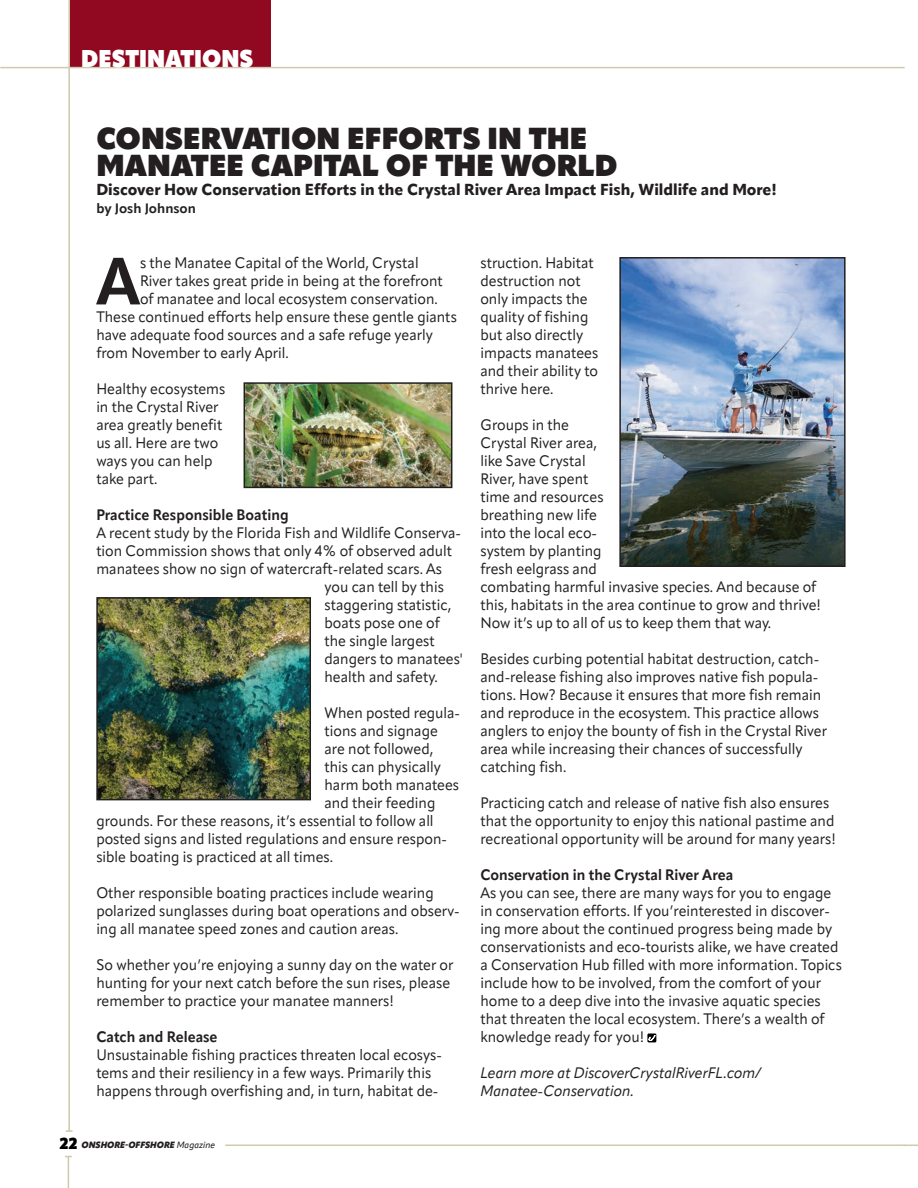
<style>
.page{position:relative;width:918px;height:1188px;background:#fff}
.page>*{position:absolute;margin:0;border:0;box-sizing:border-box;transform-origin:0 0}
.t1{font:700 65.85px "Apparat";color:#231f20;scale:.95 1}
.t2{font:800 30px/27px "Apparat";color:#231f20}
.t3{font:800 24px "Apparat";color:#fff;scale:.95 1}
.t4{font:800 15.75px "Apparat";color:#231f20}
.t5{font:15px/18px "Apparat";color:#231f20;scale:.95 1}
.t6{font:700 15px "Apparat";color:#231f20;scale:.95 1}
.t7{font:italic 15px/18px "Apparat";color:#231f20;scale:.95 1}
.t8{font:700 13.5px "Apparat";color:#231f20}
.t9{font:italic 900 9px "Apparat";color:#231f20;scale:.95 1}
.s1{font-style:normal;font-size:15.75px;color:#000}
.s2{font-weight:500}
</style>
<div class="page">
<div style="left:70px;top:0;width:201px;height:67px;background:#910821"></div>
<hr style="left:0;top:67px;width:905px;height:1px;background:#cecaab">
<hr style="left:68px;top:0;width:2px;height:1131px;background:#cecaab">
<svg style="left:66px;top:1130px;width:7px;height:2px"></svg>
<svg style="left:647px;top:1034px;width:9px;height:8px"></svg>
<svg style="left:649px;top:1035px;width:7px;height:6px"></svg>
<hr style="left:68px;top:1157px;width:1px;height:31px;background:#cecaab">
<img style="left:99px;top:600px;width:209px;height:197px">
<div style="left:96px;top:597px;width:215px;height:203px;border:2px solid #231f20"></div>
<img style="left:247px;top:385px;width:202px;height:100px">
<div style="left:244px;top:382px;width:208px;height:106px;border:2px solid #231f20"></div>
<img style="left:622px;top:260px;width:221px;height:304px">
<div style="left:619px;top:257px;width:227px;height:310px;border:2px solid #231f20"></div>
<hr style="left:225px;top:1145px;width:680px;height:1px;background:#cecaab">
<svg style="left:905px;top:1145px;width:13px;height:1px"></svg>
<h3 class="t3" style="left:81px;top:43px;width:183px">DESTINATIONS</h3>
<h2 class="t2" style="left:96px;top:125px;width:523px">CONSERVATION EFFORTS IN THE<br>MANATEE CAPITAL OF THE WORLD</h2>
<p class="t4" style="left:96px;top:179px;width:682px">Discover How Conservation Efforts in the Crystal River Area Impact Fish, Wildlife and More!</p>
<p class="t8" style="left:96px;top:200px;width:101px">by Josh Johnson</p>
<h1 class="t1" style="left:96px;top:241px;width:48px">A</h1>
<p class="t5" style="left:140px;top:254px;width:295px">s the Manatee Capital of the World, Crystal</p>
<p class="t5" style="left:140px;top:272px;width:320px">River takes great pride in being at the forefront</p>
<p class="t5" style="left:140px;top:290px;width:315px">of manatee and local ecosystem conservation.</p>
<p class="t5" style="left:96px;top:308px;width:381px">These continued efforts help ensure these gentle giants</p>
<p class="t5" style="left:96px;top:326px;width:356px">have adequate food sources and a safe refuge yearly</p>
<p class="t5" style="left:96px;top:344px;width:204px">from November to early April.</p>
<p class="t5" style="left:96px;top:380px;width:137px">Healthy ecosystems in the Crystal River area greatly benefit us all. Here are two ways you can help take part.</p>
<p class="t6" style="left:96px;top:506px;width:204px">Practice Responsible Boating</p>
<p class="t5" style="left:96px;top:524px;width:385px">A recent study by the Florida Fish and Wildlife Conserva-</p>
<p class="t5" style="left:96px;top:542px;width:376px">tion Commission shows that only 4% of observed adult</p>
<p class="t5" style="left:96px;top:560px;width:365px">manatees show no sign of watercraft-related scars. As</p>
<p class="t5" style="left:325px;top:578px;width:127px">you can tell by this</p>
<p class="t5" style="left:325px;top:596px;width:135px">staggering statistic,</p>
<p class="t5" style="left:325px;top:614px;width:123px">boats pose one of</p>
<p class="t5" style="left:325px;top:632px;width:118px">the single largest</p>
<p class="t5" style="left:325px;top:650px;width:146px">dangers to manatees'</p>
<p class="t5" style="left:325px;top:668px;width:121px">health and safety.</p>
<p class="t5" style="left:325px;top:704px;width:144px">When posted regula-</p>
<p class="t5" style="left:325px;top:722px;width:121px">tions and signage</p>
<p class="t5" style="left:325px;top:740px;width:116px">are not followed,</p>
<p class="t5" style="left:325px;top:758px;width:124px">this can physically</p>
<p class="t5" style="left:325px;top:776px;width:143px">harm both manatees</p>
<p class="t5" style="left:325px;top:794px;width:118px">and their feeding</p>
<p class="t5" style="left:96px;top:812px;width:357px">grounds. For these reasons, it’s essential to follow all</p>
<p class="t5" style="left:96px;top:830px;width:371px">posted signs and listed regulations and ensure respon-</p>
<p class="t5" style="left:96px;top:848px;width:251px">sible boating is practiced at all times.</p>
<p class="t5" style="left:96px;top:884px;width:384px">Other responsible boating practices include wearing polarized sunglasses during boat operations and observ&shy;ing all manatee speed zones and caution areas.</p>
<p class="t5" style="left:96px;top:956px;width:377px">So whether you’re enjoying a sunny day on the water or hunting for your next catch before the sun rises, please remember to practice your manatee manners!</p>
<p class="t6" style="left:96px;top:1028px;width:129px">Catch and Release</p>
<p class="t5" style="left:96px;top:1046px;width:365px">Unsustainable fishing practices threaten local ecosys&shy;tems and their resiliency in a few ways. Primarily this happens through overfishing and, in turn, habitat de-</p>
<p class="t9" style="left:60px;top:1139px;width:165px"><span class="s1">22</span> ONSHORE-OFFSHORE <span class="s2">Magazine</span></p>
<p class="t5" style="left:480px;top:254px;width:126px">struction. Habitat destruction not only impacts the quality of fishing but also directly impacts manatees and their ability to thrive here.</p>
<p class="t5" style="left:480px;top:416px;width:360px">Groups in the<br>Crystal River area,<br>like Save Crystal<br>River, have spent<br>time and resources<br>breathing new life<br>into the local eco-<br>system by planting<br>fresh eelgrass and<br>combating harmful invasive species. And because of this, habitats in the area continue to grow and thrive!<br>Now it’s up to all of us to keep them that way.</p>
<p class="t5" style="left:480px;top:650px;width:366px">Besides curbing potential habitat destruction, catch&shy;and-release fishing also improves native fish popula&shy;tions. How? Because it ensures that more fish remain and reproduce in the ecosystem. This practice allows anglers to enjoy the bounty of fish in the Crystal River area while increasing their chances of successfully catching fish.</p>
<p class="t5" style="left:480px;top:794px;width:376px">Practicing catch and release of native fish also ensures that the opportunity to enjoy this national pastime and recreational opportunity will be around for many years!</p>
<p class="t6" style="left:480px;top:866px;width:268px">Conservation in the Crystal River Area</p>
<p class="t5" style="left:480px;top:884px;width:382px">As you can see, there are many ways for you to engage in conservation efforts. If you’reinterested in discover&shy;ing more about the continued progress being made by conservationists and eco-tourists alike, we have created a Conservation Hub filled with more information. Topics include how to be involved, from the comfort of your home to a deep dive into the invasive aquatic species that threaten the local ecosystem. There’s a wealth of knowledge ready for you!</p>
<p class="t7" style="left:480px;top:1064px;width:297px">Learn more at DiscoverCrystalRiverFL.com/<br>Manatee-Conservation.</p>
</div>
